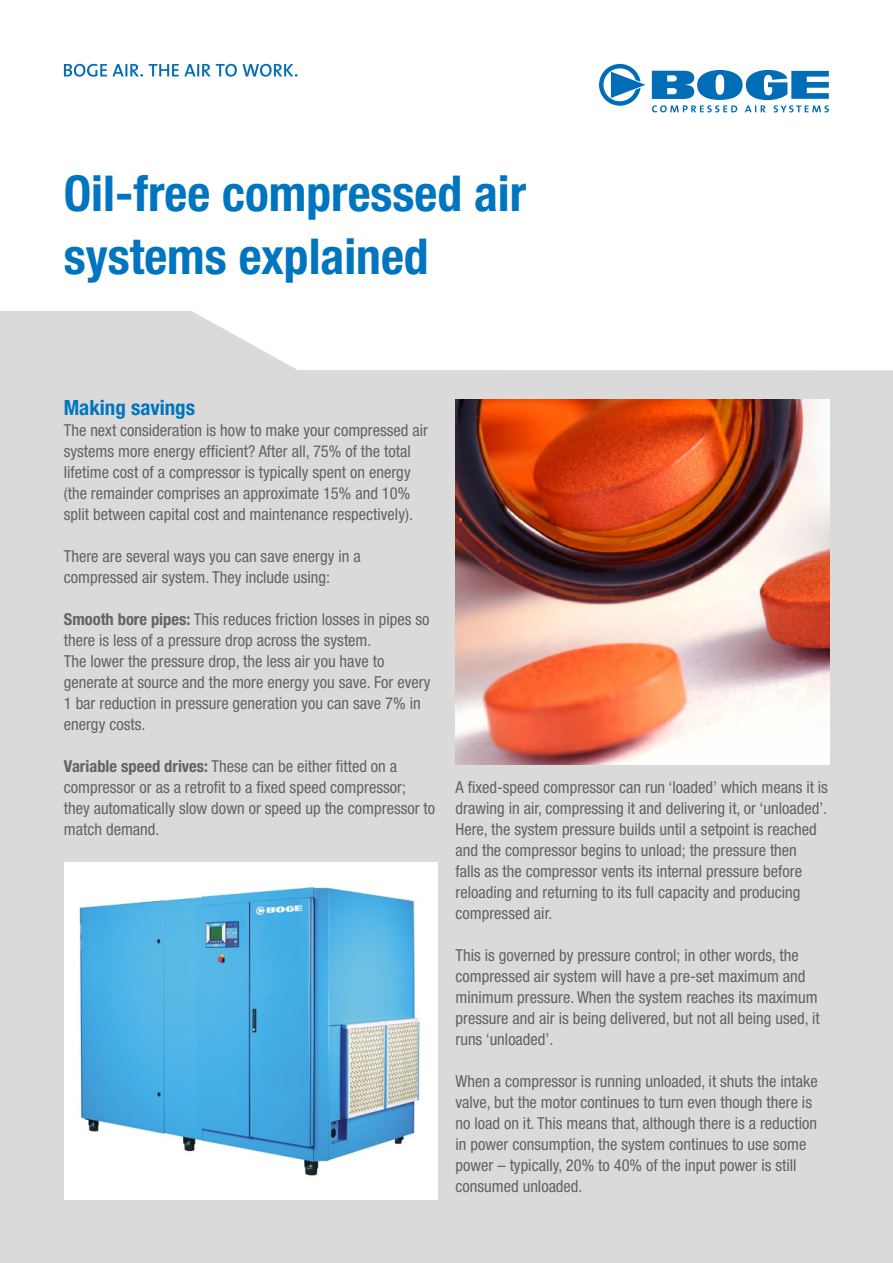
<style>
.page{position:relative;width:893px;height:1263px;background:#fff}
.page>*{position:absolute;margin:0;border:0;box-sizing:border-box;transform-origin:0 0}
.t1{font:700 condensed 49.5px/63px "Helvetica Neue LT Std";color:#0075bf}
.t2{font:700 condensed 21px "Helvetica Neue LT Std";color:#0075bf}
.t3{font:condensed 16.5px/21px "Helvetica Neue LT Std";color:#646363}
.s1{font-weight:700}
</style>
<div class="page">
<div style="left:0;top:627px;width:893px;height:636px;background:#dadada"></div>
<svg style="left:0;top:311px;width:893px;height:316px;fill:#dadada"></svg>
<svg style="left:64px;top:64px;width:233px;height:13px"></svg>
<svg style="left:599px;top:64px;width:46px;height:42px"></svg>
<svg style="left:652px;top:70px;width:177px;height:42px"></svg>
<img style="left:455px;top:400px;width:374px;height:364px">
<div style="left:64px;top:862px;width:373px;height:337px;background:#fff"></div>
<img style="left:79px;top:886px;width:341px;height:290px">
<h1 class="t1" style="left:64px;top:161px;width:464px">Oil-free compressed air systems explained</h1>
<p class="t2" style="left:64px;top:394px;width:133px">Making savings</p>
<p class="t3" style="left:64px;top:419px;width:366px">The next consideration is how to make your compressed air systems more energy efficient? After all, 75% of the total lifetime cost of a compressor is typically spent on energy (the remainder comprises an approximate 15% and 10% split between capital cost and maintenance respectively).</p>
<p class="t3" style="left:64px;top:545px;width:298px">There are several ways you can save energy in a compressed air system. They include using:</p>
<p class="t3" style="left:64px;top:608px;width:368px"><span class="s1">Smooth bore pipes:</span> This reduces friction losses in pipes so there is less of a pressure drop across the system.<br>The lower the pressure drop, the less air you have to generate at source and the more energy you save. For every 1 bar reduction in pressure generation you can save 7% in energy costs.</p>
<p class="t3" style="left:64px;top:755px;width:373px"><span class="s1">Variable speed drives:</span> These can be either fitted on a compressor or as a retrofit to a fixed speed compressor; they automatically slow down or speed up the compressor to match demand.</p>
<p class="t3" style="left:455px;top:776px;width:374px">A fixed-speed compressor can run ‘loaded’ which means it is drawing in air, compressing it and delivering it, or ‘unloaded’.<br>Here, the system pressure builds until a setpoint is reached and the compressor begins to unload; the pressure then<br>falls as the compressor vents its internal pressure before reloading and returning to its full capacity and producing compressed air.</p>
<p class="t3" style="left:455px;top:944px;width:366px">This is governed by pressure control; in other words, the compressed air system will have a pre-set maximum and minimum pressure. When the system reaches its maximum pressure and air is being delivered, but not all being used, it runs ‘unloaded’.</p>
<p class="t3" style="left:455px;top:1070px;width:364px">When a compressor is running unloaded, it shuts the intake valve, but the motor continues to turn even though there is no load on it. This means that, although there is a reduction in power consumption, the system continues to use some power – typically, 20% to 40% of the input power is still consumed unloaded.</p>
</div>
